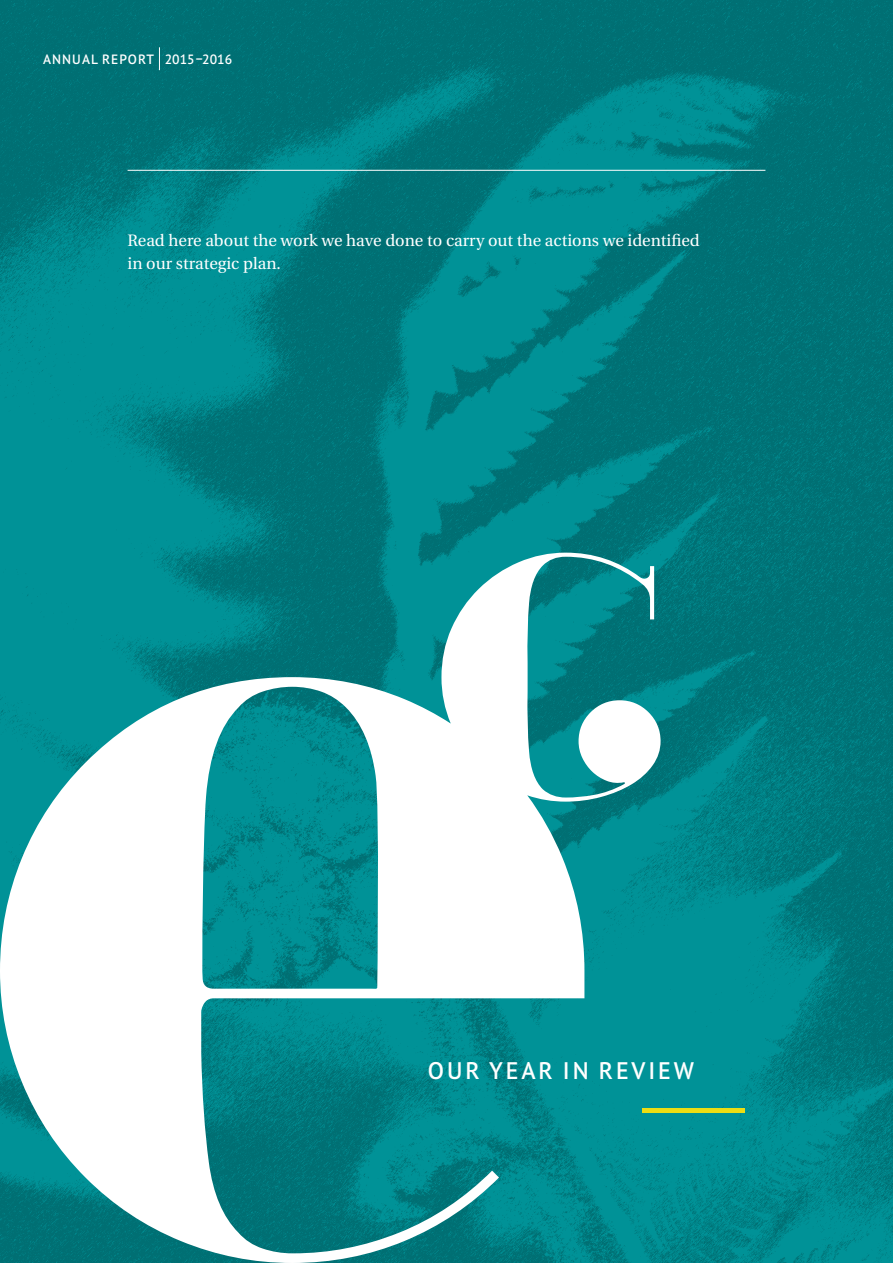
<style>
.page{position:relative;width:893px;height:1263px;background:#fff}
.page>*{position:absolute;margin:0;border:0;box-sizing:border-box;transform-origin:0 0}
.t1{font:600 24px "PT Sans Pro";letter-spacing:.12em;color:#fff}
.t2{font:16.5px/22.5px "Utopia";color:#fff}
.t3{font:600 13.5px "PT Sans Pro";letter-spacing:.075em;color:#fff}
</style>
<div class="page">
<img style="left:0;top:0;width:893px;height:1263px">
<svg style="left:159px;top:47px;width:1px;height:23px"></svg>
<div style="left:642px;top:1108px;width:102px;height:5px;background:#ecdd13"></div>
<svg style="left:0;top:553px;width:661px;height:710px"></svg>
<hr style="left:128px;top:170px;width:637px;height:1px;background:#fff">
<p class="t3" style="left:43px;top:50px;width:191px">ANNUAL REPORT 2015–2016</p>
<p class="t2" style="left:128px;top:230px;width:574px">Read here about the work we have done to carry out the actions we identified in our strategic plan.</p>
<h1 class="t1" style="left:428px;top:1055px;width:268px">OUR YEAR IN REVIEW</h1>
</div>
